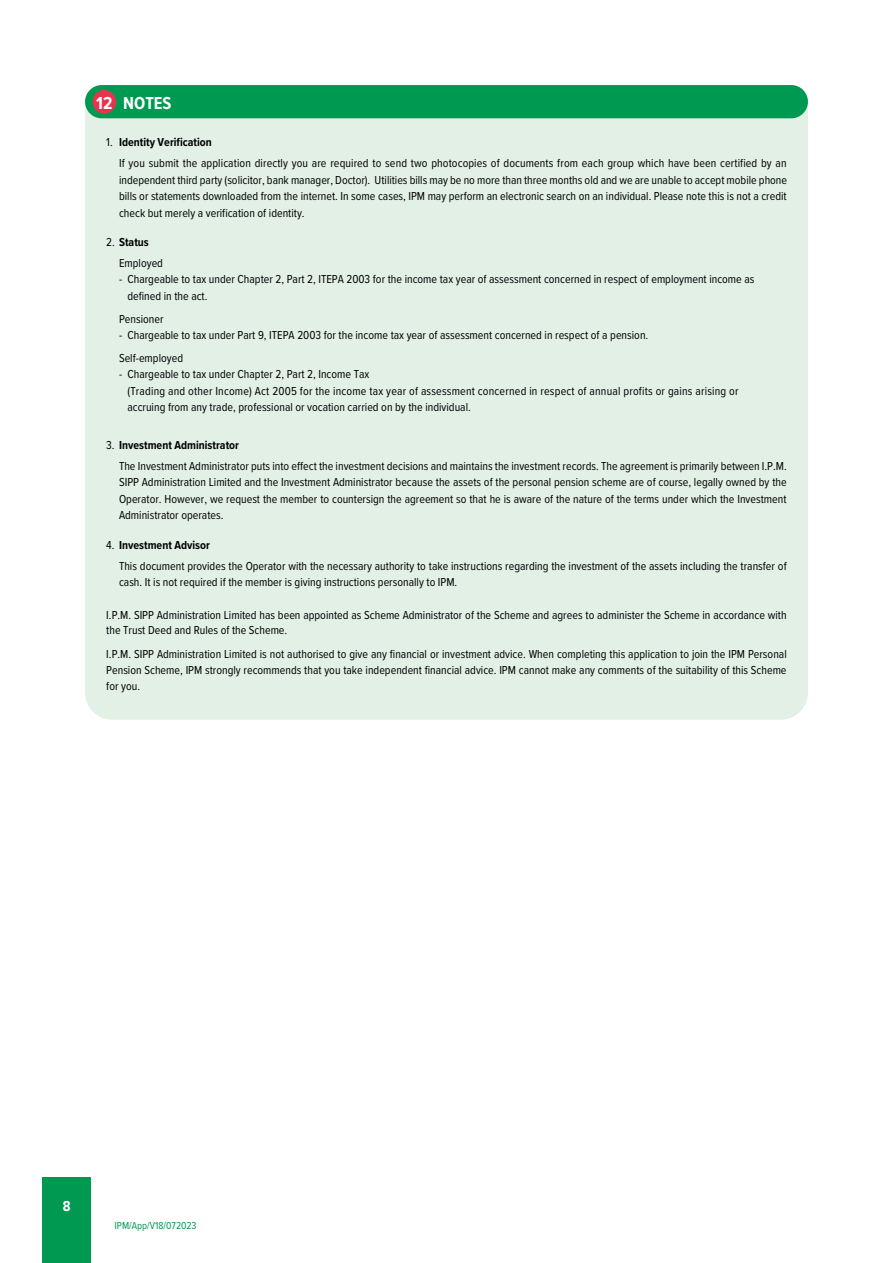
<style>
.page{position:relative;width:893px;height:1263px;background:#fff}
.page>*{position:absolute;margin:0;border:0;box-sizing:border-box;transform-origin:0 0}
.t1{font:700 18px "Proxima Nova Cond";color:#fff}
.t2{font:700 15px "Proxima Nova Cond";color:#fff}
.t3{font:12px/16.5px "Proxima Nova Cond";color:#000}
.t4{font:10.5px "Proxima Nova Cond";color:#009951}
.s1{font-weight:700}
</style>
<div class="page">
<div style="left:43px;top:1178px;width:48px;height:85px;background:#009951"></div>
<div style="left:85px;top:118px;width:723px;height:602px;background:#e2f0e6;border-radius:27px"></div>
<div style="left:85px;top:99px;width:723px;height:87px;background:#e2f0e6"></div>
<div style="left:85px;top:85px;width:723px;height:33px;background:#009951;border-radius:17px"></div>
<div style="left:93px;top:90px;width:23px;height:24px;background:#e7344c;border-radius:50%"></div>
<h1 class="t1" style="left:96px;top:89px;width:77px">12 NOTES</h1>
<p class="t3" style="left:119px;top:132px;width:669px;line-height:20.7px;text-indent:-13px">1. <span class="s1">Identity Verification<br></span>If you submit the application directly you are required to send two photocopies of documents from each group which have been certified by an</p>
<p class="t3" style="left:119px;top:171px;width:669px;text-align:justify">independent third party (solicitor, bank manager, Doctor). Utilities bills may be no more than three months old and we are unable to accept mobile phone bills or statements downloaded from the internet. In some cases, IPM may perform an electronic search on an individual. Please note this is not a credit check but merely a verification of identity.</p>
<p class="t3" style="left:119px;top:231px;width:46px;line-height:20.7px;text-indent:-13px">2. <span class="s1">Status<br></span>Employed</p>
<p class="t3" style="left:127px;top:270px;width:629px;text-indent:-8px">- Chargeable to tax under Chapter 2, Part 2, ITEPA 2003 for the income tax year of assessment concerned in respect of employment income as defined in the act.</p>
<p class="t3" style="left:119px;top:310px;width:46px">Pensioner</p>
<p class="t3" style="left:119px;top:323px;width:531px;line-height:23px">- Chargeable to tax under Part 9, ITEPA 2003 for the income tax year of assessment concerned in respect of a pension.<br>Self-employed</p>
<p class="t3" style="left:127px;top:366px;width:613px;text-indent:-8px">- Chargeable to tax under Chapter 2, Part 2, Income Tax<br>(Trading and other Income) Act 2005 for the income tax year of assessment concerned in respect of annual profits or gains arising or accruing from any trade, professional or vocation carried on by the individual.</p>
<p class="t3" style="left:119px;top:434px;width:669px;line-height:20.7px;text-indent:-13px">3. <span class="s1">Investment Administrator<br></span>The Investment Administrator puts into effect the investment decisions and maintains the investment records. The agreement is primarily between I.P.M.</p>
<p class="t3" style="left:119px;top:474px;width:669px;text-align:justify">SIPP Administration Limited and the Investment Administrator because the assets of the personal pension scheme are of course, legally owned by the Operator. However, we request the member to countersign the agreement so that he is aware of the nature of the terms under which the Investment Administrator operates.</p>
<p class="t3" style="left:119px;top:534px;width:669px;line-height:20.7px;text-indent:-13px">4. <span class="s1">Investment Advisor<br></span>This document provides the Operator with the necessary authority to take instructions regarding the investment of the assets including the transfer of</p>
<p class="t3" style="left:119px;top:573px;width:340px">cash. It is not required if the member is giving instructions personally to IPM.</p>
<p class="t3" style="left:106px;top:606px;width:682px;line-height:15.6px">I.P.M. SIPP Administration Limited has been appointed as Scheme Administrator of the Scheme and agrees to administer the Scheme in accordance with the Trust Deed and Rules of the Scheme.</p>
<p class="t3" style="left:106px;top:646px;width:682px;line-height:15.6px;text-align:justify">I.P.M. SIPP Administration Limited is not authorised to give any financial or investment advice. When completing this application to join the IPM Personal Pension Scheme, IPM strongly recommends that you take independent financial advice. IPM cannot make any comments of the suitability of this Scheme for you.</p>
<p class="t2" style="left:63px;top:1194px;width:9px">8</p>
<p class="t4" style="left:115px;top:1217px;width:84px">IPM/App/V18/072023</p>
</div>
